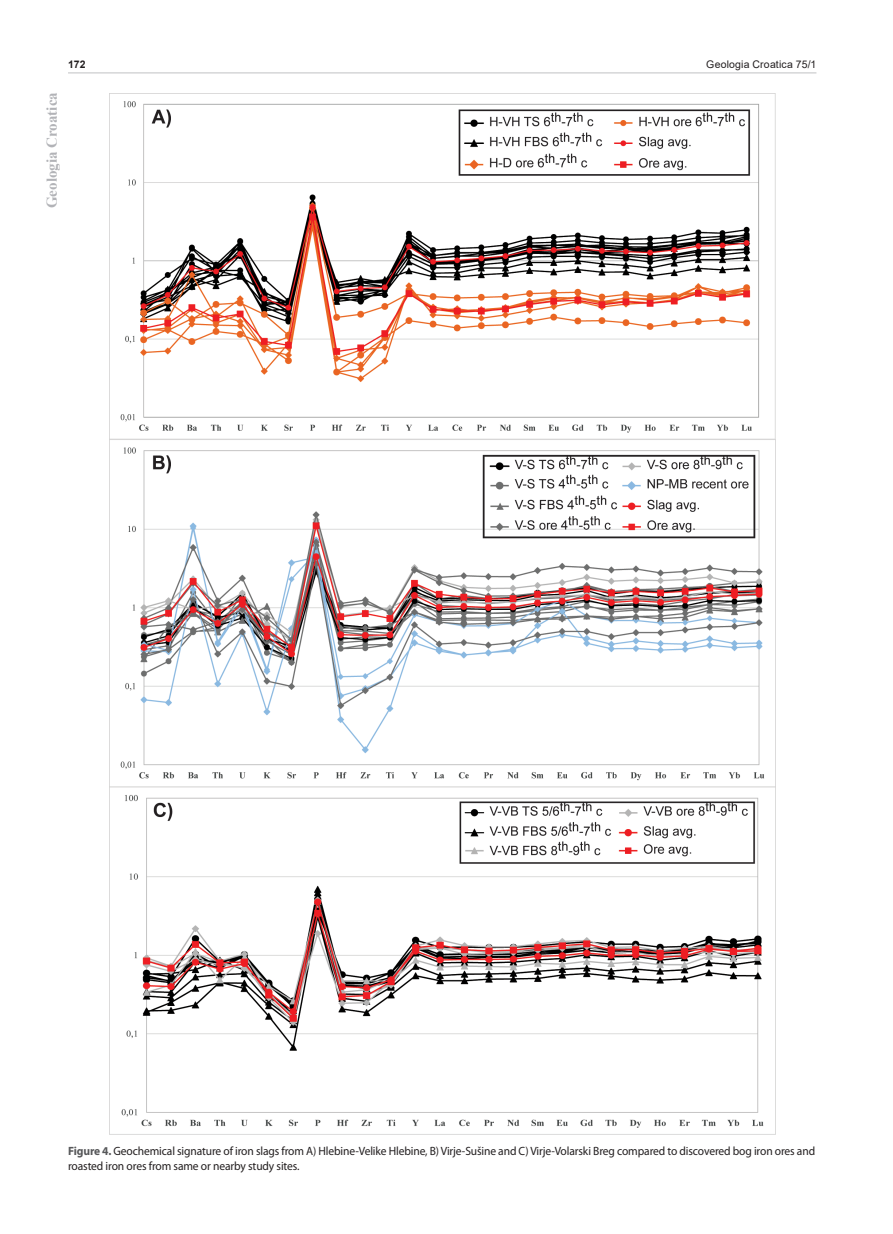
<style>
.page{position:relative;width:893px;height:1234px;background:#fff}
.page>*{position:absolute;margin:0;border:0;box-sizing:border-box;transform-origin:0 0}
.t1{font:700 15px "Times New Roman";color:#b2b3b7}
.t2{font:12px/14.1px "Myriad Pro";letter-spacing:-.01em;color:#231f20;scale:.96 1}
.t3{font:10.5px "Arial";letter-spacing:.015em;color:#231f20}
.t4{font:700 10.5px "Arial";color:#231f20}
.s1{font-weight:700;color:#57585a}
</style>
<div class="page">
<hr style="left:68px;top:72px;width:748px;height:1px;background:#c7c8ca">
<img style="left:109px;top:94px;width:666px;height:1039px">
<p class="t4" style="left:68px;top:57px;width:19px">172</p>
<p class="t3" style="left:706px;top:57px;width:112px">Geologia Croatica 75/1</p>
<p class="t1" style="left:41px;top:208px;width:118px;rotate:-90deg">Geologia Croatica</p>
<p class="t2" style="left:68px;top:1144px;width:780px"><span class="s1">Figure 4.</span> Geochemical signature of iron slags from A) Hlebine-Velike Hlebine, B) Virje-Sušine and C) Virje-Volarski Breg compared to discovered bog iron ores and roasted iron ores from same or nearby study sites.</p>
</div>
